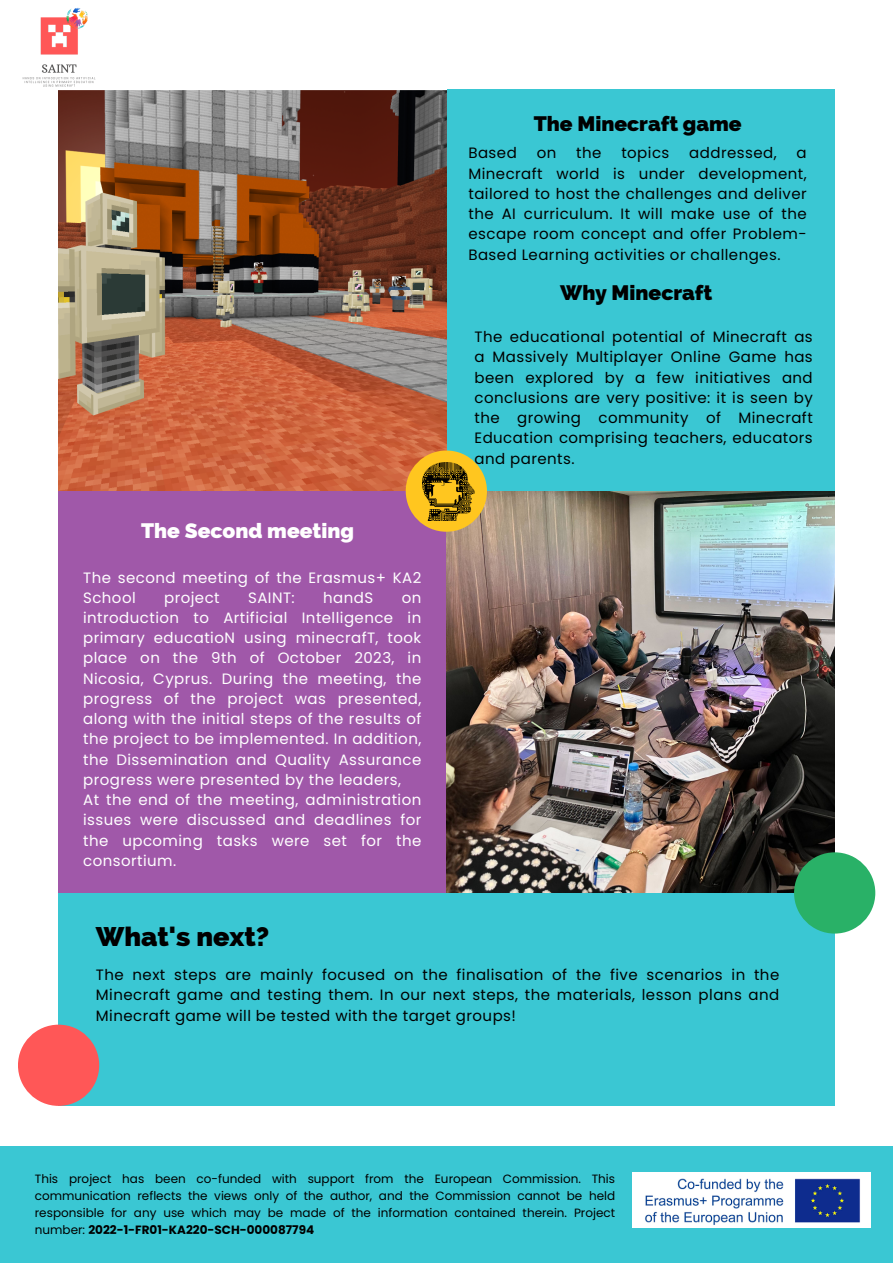
<style>
.page{position:relative;width:893px;height:1264px;background:#fff}
.page>*{position:absolute;margin:0;border:0;box-sizing:border-box;transform-origin:0 0}
.t1{font:800 27px "Raleway";color:#000}
.t2{font:800 21px "Raleway";color:#000}
.t3{font:800 21px "Raleway";color:#fff}
.t4{font:15px/20.2px "Poppins";letter-spacing:.03em;color:#000;text-align:justify}
.t5{font:15px/20.2px "Poppins";letter-spacing:.03em;color:#fff;text-align:justify}
.t6{font:12px/17px "Poppins";color:#000;text-align:justify}
.s1{font-weight:700}
</style>
<div class="page">
<div style="left:59px;top:880px;width:775px;height:225px;background:#3ac7d3"></div>
<img style="left:446px;top:491px;width:388px;height:401px">
<div style="left:59px;top:491px;width:387px;height:402px;background:#a058a9"></div>
<div style="left:447px;top:89px;width:387px;height:402px;background:#3ac7d3"></div>
<div style="left:794px;top:852px;width:81px;height:81px;background:#29b167;border-radius:50%"></div>
<img style="left:59px;top:90px;width:387px;height:400px">
<div style="left:405px;top:450px;width:82px;height:81px;background:#ffc61f;border-radius:50%"></div>
<div style="left:18px;top:1024px;width:81px;height:81px;background:#ff5757;border-radius:50%"></div>
<img style="left:22px;top:8px;width:105px;height:106px">
<div style="left:0;top:1146px;width:892px;height:116px;background:#3ac7d3"></div>
<img style="left:632px;top:1172px;width:238px;height:55px">
<img style="left:423px;top:462px;width:51px;height:58px">
<p class="t2" style="left:533px;top:111px;width:209px">The Minecraft game</p>
<p class="t3" style="left:141px;top:518px;width:214px">The Second meeting</p>
<p class="t5" style="left:83px;top:567px;width:340px">The second meeting of the Erasmus+ KA2<br>School</p>
<p class="t5" style="left:164px;top:587px;width:57px">project</p>
<p class="t5" style="left:248px;top:587px;width:48px">SAINT:</p>
<p class="t5" style="left:323px;top:587px;width:52px">handS</p>
<p class="t5" style="left:83px;top:587px;width:340px;text-indent:318px">on introduction to Artificial Intelligence in primary educatioN using minecrafT, took place on the 9th of October 2023, in Nicosia, Cyprus. During the meeting, the progress of the project was presented, along with the initial steps of the results of the project to be implemented. In addition, the Dissemination and Quality Assurance progress were presented by the leaders,</p>
<p class="t5" style="left:83px;top:789px;width:340px">At the end of the meeting, administration issues were discussed and deadlines for the upcoming tasks were set for the consortium.</p>
<p class="t4" style="left:468px;top:143px;width:50px">Based</p>
<p class="t4" style="left:536px;top:143px;width:21px">on</p>
<p class="t4" style="left:576px;top:143px;width:27px">the</p>
<p class="t4" style="left:621px;top:143px;width:50px">topics</p>
<p class="t4" style="left:689px;top:143px;width:89px">addressed,</p>
<p class="t4" style="left:468px;top:143px;width:340px;text-indent:328px">a Minecraft world is under development, tailored to host the challenges and deliver the AI curriculum. It will make use of the escape room concept and offer Problem-Based Learning activities or challenges.</p>
<p class="t2" style="left:560px;top:280px;width:154px">Why Minecraft</p>
<p class="t4" style="left:474px;top:327px;width:340px">The educational potential of Minecraft as a Massively Multiplayer Online Game has been explored by a few initiatives and conclusions are very positive: it is seen by the growing community of Minecraft Education comprising teachers, educators and parents.</p>
<p class="t1" style="left:96px;top:920px;width:175px">What's next?</p>
<p class="t4" style="left:96px;top:964px;width:685px">The next steps are mainly focused on the finalisation of the five scenarios in the Minecraft game and testing them. In our next steps, the materials, lesson plans and Minecraft game will be tested with the target groups!</p>
<p class="t6" style="left:35px;top:1170px;width:581px">This project has been co-funded with support from the European Commission. This communication reflects the views only of the author, and the Commission cannot be held responsible for any use which may be made of the information contained therein. Project number: <span class="s1">2022-1-FR01-KA220-SCH-000087794</span></p>
</div>
